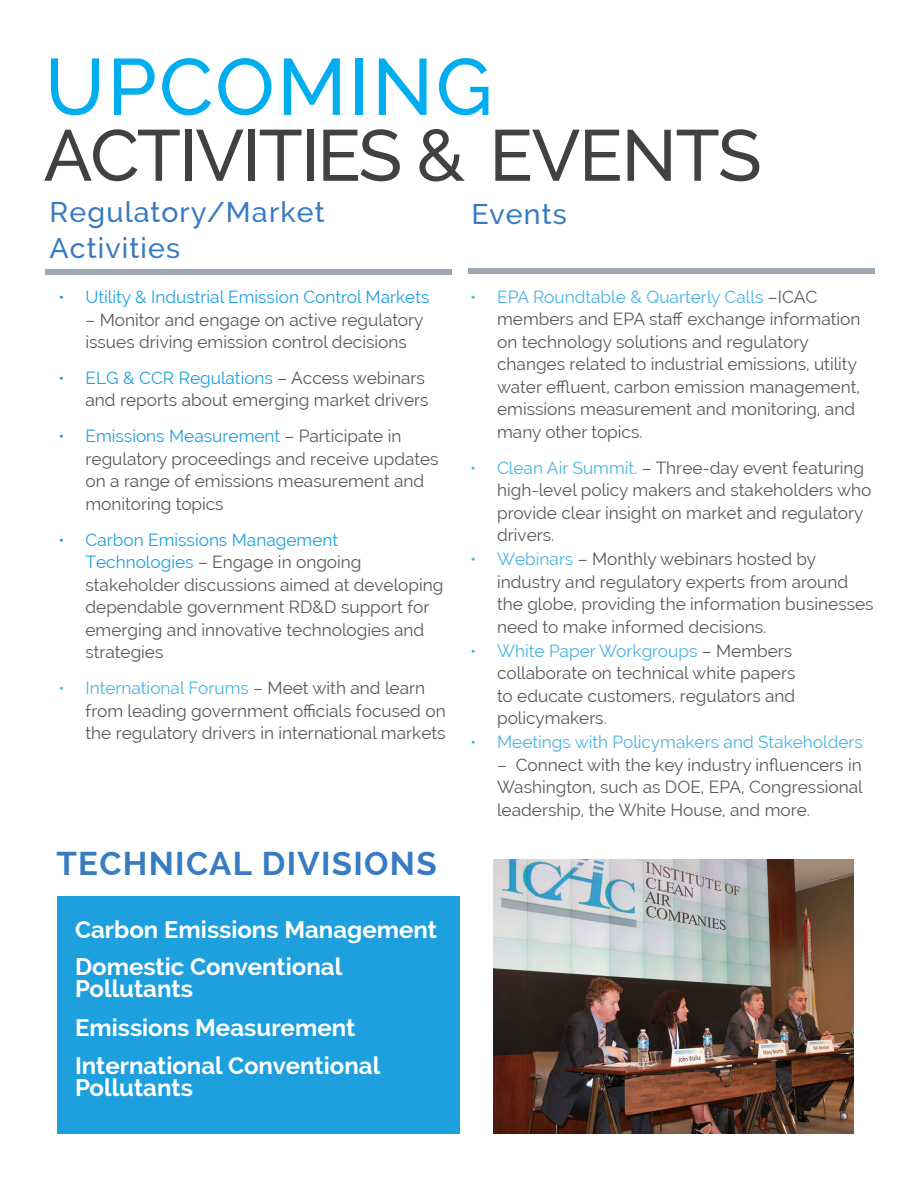
<style>
.page{position:relative;width:918px;height:1188px;background:#fff}
.page>*{position:absolute;margin:0;border:0;box-sizing:border-box;transform-origin:0 0}
.t1{font:500 79.5px "Raleway";letter-spacing:.03em;color:#00aeef}
.t2{font:500 72px "Raleway";letter-spacing:-.03em;color:#414042}
.t3{font:700 33px "Raleway";letter-spacing:.04em;color:#377bc2}
.t4{font:500 28.5px/36px "Raleway";letter-spacing:.04em;color:#377bc2}
.t5{font:700 24px/38.2px "Raleway";color:#fff}
.t6{font:17.25px/22.5px "Raleway";color:#58595b}
.t7{font:17.25px "Raleway";color:#1ea0de}
.t8{font:17.25px "Raleway";color:#4bb3e4}
.s1{color:#1ea0de}
.s2{color:#4bb3e4}
</style>
<div class="page">
<img style="left:494px;top:860px;width:360px;height:274px">
<div style="left:57px;top:896px;width:402px;height:238px;background:#1ea0de"></div>
<div style="left:46px;top:269px;width:406px;height:5px;background:#9ea6b3"></div>
<div style="left:468px;top:268px;width:406px;height:6px;background:#9ea6b3"></div>
<h1 class="t1" style="left:45px;top:41px;width:449px">UPCOMING</h1>
<h2 class="t2" style="left:44px;top:114px;width:720px">ACTIVITIES &amp; EVENTS</h2>
<h3 class="t4" style="left:50px;top:194px;width:277px">Regulatory/Market<br>Activities</h3>
<h3 class="t4" style="left:472px;top:196px;width:97px">Events</h3>
<p class="t7" style="left:58px;top:287px;width:372px">• Utility &amp; Industrial Emission Control Markets</p>
<p class="t6" style="left:85px;top:308px;width:340px">– Monitor and engage on active regulatory issues driving emission control decisions</p>
<p class="t6" style="left:58px;top:367px;width:372px;text-align:right"><span class="s1">• ELG &amp; CCR Regulations</span> – Access webinars and reports about emerging market drivers</p>
<p class="t6" style="left:85px;top:425px;width:355px;text-indent:-27px"><span class="s1">• Emissions Measurement</span> – Participate in regulatory proceedings and receive updates on a range of emissions measurement and monitoring topics</p>
<p class="t6" style="left:85px;top:529px;width:359px;text-indent:-27px"><span class="s1">• Carbon Emissions Management Technologies</span> – Engage in ongoing stakeholder discussions aimed at developing dependable government RD&amp;D support for emerging and innovative technologies and strategies</p>
<p class="t6" style="left:85px;top:677px;width:362px;text-indent:-27px"><span class="s2">• International Forums</span> – Meet with and learn from leading government officials focused on the regulatory drivers in international markets</p>
<h3 class="t3" style="left:56px;top:845px;width:382px">TECHNICAL DIVISIONS</h3>
<h3 class="t5" style="left:75px;top:910px;width:364px;line-height:37.5px">Carbon Emissions Management<br>Domestic Conventional</h3>
<h3 class="t5" style="left:75px;top:970px;width:307px">Pollutants<br>Emissions Measurement<br>International Conventional</h3>
<h3 class="t5" style="left:75px;top:1069px;width:119px">Pollutants</h3>
<p class="t6" style="left:497px;top:285px;width:365px;text-indent:-27px"><span class="s2">• EPA Roundtable &amp; Quarterly Calls</span> –ICAC members and EPA staff exchange information on technology solutions and regulatory changes related to industrial emissions, utility water effluent, carbon emission management, emissions measurement and monitoring, and many other topics.</p>
<p class="t6" style="left:497px;top:456px;width:376px;text-indent:-27px"><span class="s2">• Clean Air Summit.</span> – Three-day event featuring high-level policy makers and stakeholders who provide clear insight on market and regulatory drivers.</p>
<p class="t6" style="left:497px;top:548px;width:378px;text-indent:-27px"><span class="s2">• Webinars</span> – Monthly webinars hosted by industry and regulatory experts from around the globe, providing the information businesses need to make informed decisions.</p>
<p class="t6" style="left:497px;top:639px;width:300px;text-indent:-27px"><span class="s2">• White Paper Workgroups</span> – Members collaborate on technical white papers to educate customers, regulators and policymakers.</p>
<p class="t8" style="left:470px;top:732px;width:394px">• Meetings with Policymakers and Stakeholders</p>
<p class="t6" style="left:497px;top:753px;width:367px;text-align:justify">– Connect with the key industry influencers in Washington, such as DOE, EPA, Congressional leadership, the White House, and more.</p>
</div>
